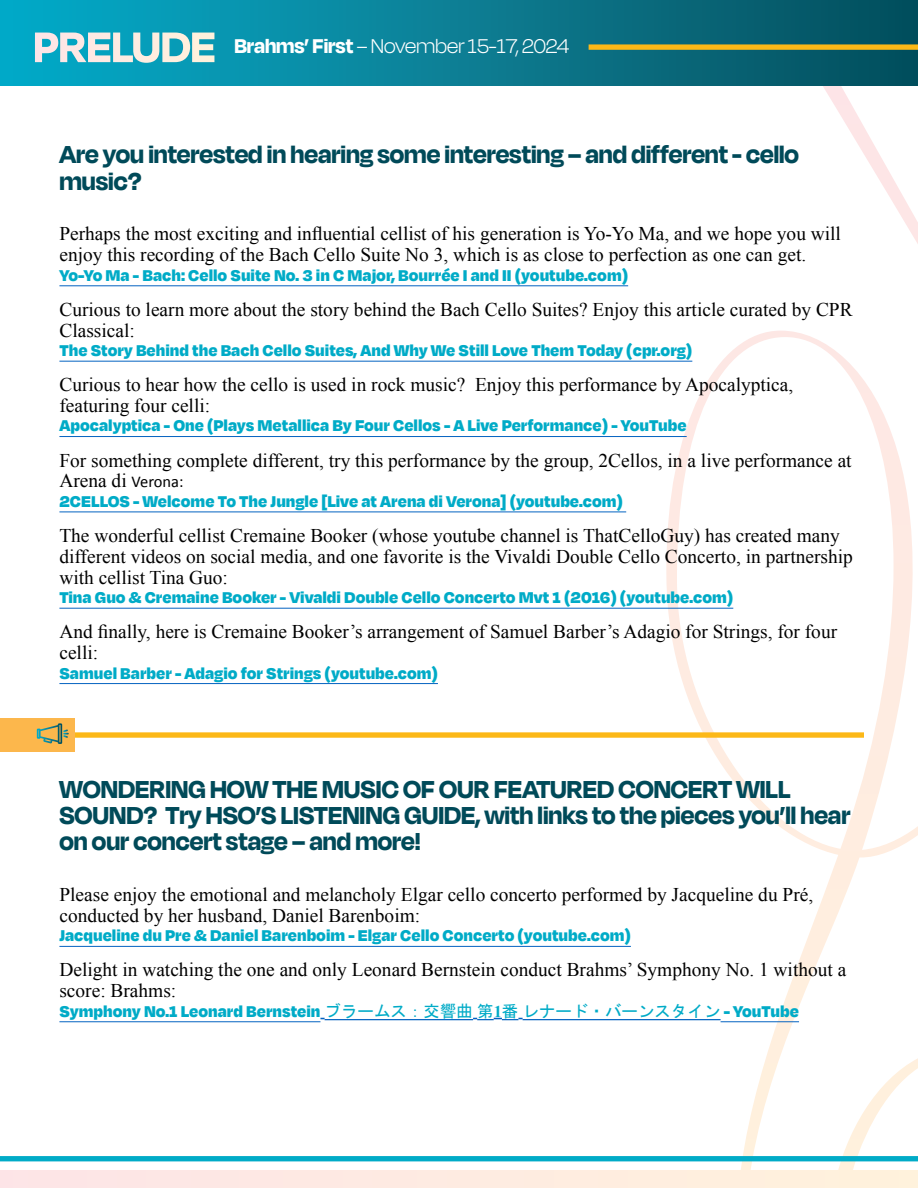
<style>
.page{position:relative;width:918px;height:1188px;background:#fff}
.page>*{position:absolute;margin:0;border:0;box-sizing:border-box;transform-origin:0 0}
.t1{font:700 28.35px/26.2px "Degular Display";color:#004a59}
.t2{font:300 22.95px "Degular Display";color:#fff}
.t3{font:19.35px/20.9px "Times New Roman";color:#000}
.t4{font:900 18px "Degular";color:#00abc7}
.s1{font-weight:700;font-size:49.35px}
.s2{font-weight:700}
.s3{font-family:"Calibri";font-size:16.5px}
.s4{font-family:"MS Gothic";font-weight:400;font-size:16.5px}
.s5{font-family:"Times New Roman";font-weight:700;font-size:16.5px}
</style>
<div class="page">
<svg style="left:666px;top:85px;width:252px;height:1085px"></svg>
<div style="left:53px;top:732px;width:811px;height:6px;background:#fcb817"></div>
<div style="left:0;top:718px;width:74px;height:33px;background:#fcb74c"></div>
<svg style="left:37px;top:723px;width:32px;height:21px"></svg>
<div style="left:0;top:0;width:918px;height:85px;background:linear-gradient(to right,#07adcc,#084e5c)"></div>
<div style="left:0;top:1170px;width:918px;height:18px;background:#feebe1"></div>
<div style="left:0;top:1156px;width:918px;height:5px;background:#00abc7"></div>
<div style="left:589px;top:44px;width:329px;height:6px;background:#fcb817"></div>
<hr style="left:59px;top:285px;width:569px;height:1px;background:#0563c1">
<hr style="left:59px;top:361px;width:633px;height:1px;background:#0563c1">
<hr style="left:59px;top:436px;width:628px;height:1px;background:#0563c1">
<hr style="left:59px;top:511px;width:567px;height:1px;background:#0563c1">
<hr style="left:59px;top:608px;width:674px;height:1px;background:#0563c1">
<hr style="left:59px;top:683px;width:379px;height:1px;background:#0563c1">
<hr style="left:59px;top:946px;width:572px;height:1px;background:#0563c1">
<hr style="left:59px;top:1021px;width:261px;height:1px;background:#0563c1">
<hr style="left:325px;top:1019px;width:148px;height:1px;background:#0563c1">
<svg style="left:473px;top:1018px;width:50px;height:2px"></svg>
<hr style="left:523px;top:1019px;width:198px;height:1px;background:#0563c1">
<hr style="left:721px;top:1021px;width:78px;height:1px;background:#0563c1">
<p class="t2" style="left:33px;top:33px;width:537px"><span class="s1">PRELUDE</span> <span class="s2">Brahms’ First</span> – November 15-17, 2024</p>
<h1 class="t1" style="left:59px;top:141px;width:741px">Are you interested in hearing some interesting – and different - cello music?</h1>
<p class="t3" style="left:59px;top:223px;width:783px">Perhaps the most exciting and influential cellist of his generation is Yo-Yo Ma, and we hope you will enjoy this recording of the Bach Cello Suite No 3, which is as close to perfection as one can get.</p>
<p class="t4" style="left:59px;top:263px;width:570px">Yo-Yo Ma - Bach: Cello Suite No. 3 in C Major, Bourrée I and II (youtube.com)</p>
<p class="t3" style="left:59px;top:299px;width:795px">Curious to learn more about the story behind the Bach Cello Suites? Enjoy this article curated by CPR<br>Classical:</p>
<p class="t4" style="left:59px;top:339px;width:634px">The Story Behind the Bach Cello Suites, And Why We Still Love Them Today (cpr.org)</p>
<p class="t3" style="left:59px;top:374px;width:735px">Curious to hear how the cello is used in rock music? Enjoy this performance by Apocalyptica, featuring four celli:</p>
<p class="t4" style="left:59px;top:414px;width:629px">Apocalyptica - One (Plays Metallica By Four Cellos - A Live Performance) - YouTube</p>
<p class="t3" style="left:59px;top:449px;width:794px">For something complete different, try this performance by the group, 2Cellos, in a live performance at<br>Arena di <span class="s3">Verona:</span></p>
<p class="t4" style="left:59px;top:489px;width:565px">2CELLOS - Welcome To The Jungle [Live at Arena di Verona] (youtube.com)</p>
<p class="t3" style="left:59px;top:525px;width:795px">The wonderful cellist Cremaine Booker (whose youtube channel is ThatCelloGuy) has created many different videos on social media, and one favorite is the Vivaldi Double Cello Concerto, in partnership with cellist Tina Guo:</p>
<p class="t4" style="left:59px;top:586px;width:675px">Tina Guo &amp; Cremaine Booker - Vivaldi Double Cello Concerto Mvt 1 (2016) (youtube.com)</p>
<p class="t3" style="left:59px;top:621px;width:779px">And finally, here is Cremaine Booker’s arrangement of Samuel Barber’s Adagio for Strings, for four celli:</p>
<p class="t4" style="left:59px;top:661px;width:380px">Samuel Barber - Adagio for Strings (youtube.com)</p>
<h1 class="t1" style="left:59px;top:775px;width:792px">WONDERING HOW THE MUSIC OF OUR FEATURED CONCERT WILL<br>SOUND? Try HSO’S LISTENING GUIDE, with links to the pieces you’ll hear on our concert stage – and more!</h1>
<p class="t3" style="left:59px;top:884px;width:755px">Please enjoy the emotional and melancholy Elgar cello concerto performed by Jacqueline du Pré, conducted by her husband, Daniel Barenboim:</p>
<p class="t4" style="left:59px;top:924px;width:573px">Jacqueline du Pre &amp; Daniel Barenboim - Elgar Cello Concerto (youtube.com)</p>
<p class="t3" style="left:59px;top:959px;width:788px">Delight in watching the one and only Leonard Bernstein conduct Brahms’ Symphony No. 1 without a score: Brahms:</p>
<p class="t4" style="left:59px;top:999px;width:741px">Symphony No.1 Leonard Bernstein <span class="s4">ブラームス：交響曲第</span><span class="s5">1</span><span class="s4">番レナード・バーンスタイン</span> - YouTube</p>
</div>
